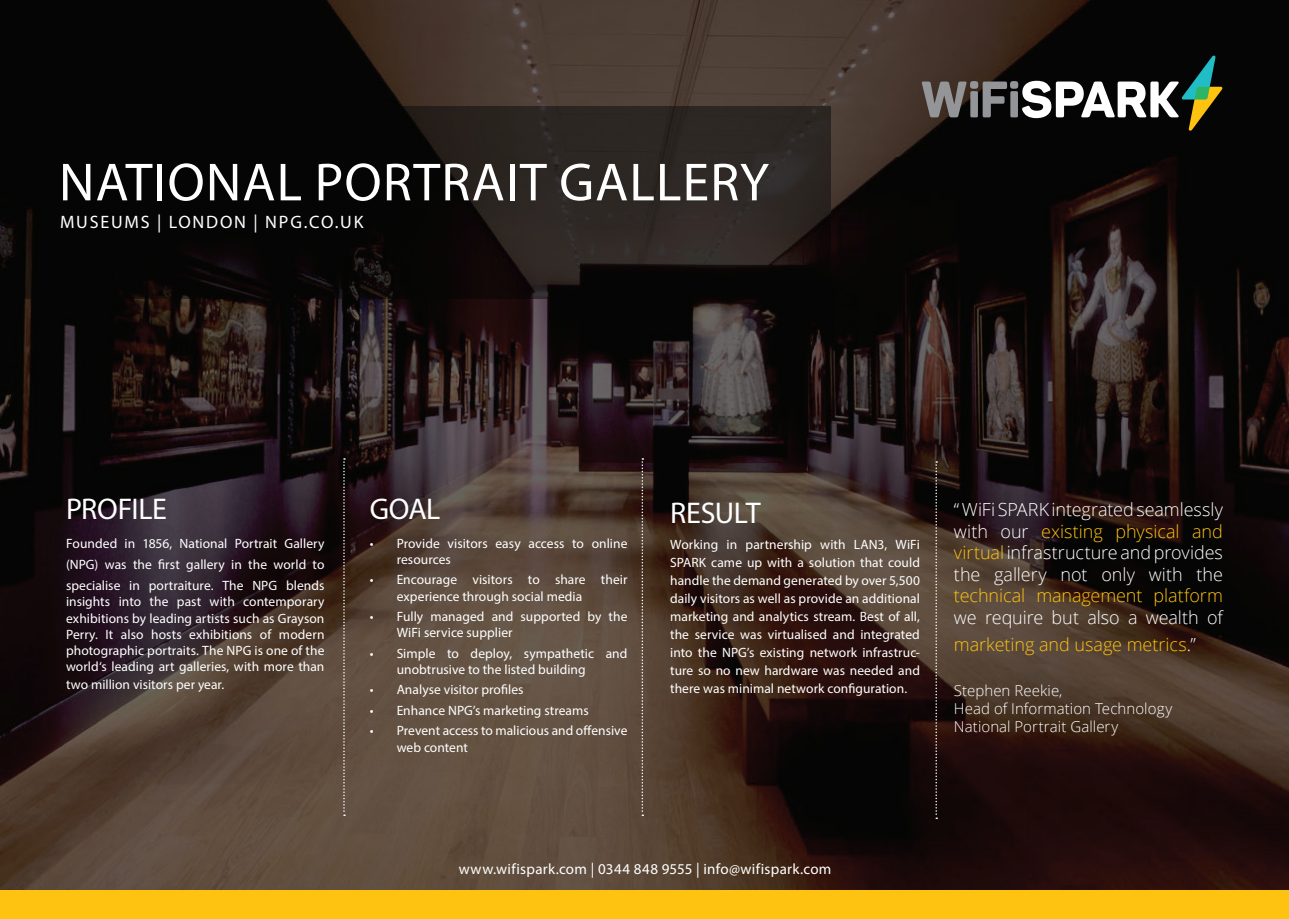
<style>
.page{position:relative;width:1289px;height:919px;background:#fff}
.page>*{position:absolute;margin:0;border:0;box-sizing:border-box;transform-origin:0 0}
.t1{font:54px "Myriad Pro";letter-spacing:.02em;color:#fff}
.t2{font:30px "Myriad Pro";letter-spacing:-.01em;color:#fff}
.t3{font:300 18px/21.6px "Open Sans";letter-spacing:-.005em;color:#fff;text-align:justify}
.t4{font:300 18px "Open Sans";letter-spacing:-.005em;color:#fec210}
.t5{font:18px "Myriad Pro";letter-spacing:.1em;color:#fff}
.t6{font:300 15px/18px "Open Sans";letter-spacing:.005em;color:#fff}
.t7{font:15px "Myriad Pro";letter-spacing:.02em;color:#fff}
.t8{font:13.5px/16.2px "Myriad Pro";letter-spacing:.005em;color:#fff}
.s1{color:#fec210}
</style>
<div class="page">
<img style="left:0;top:0;width:1288px;height:157px">
<img style="left:806px;top:157px;width:482px;height:733px">
<img style="left:0;top:298px;width:806px;height:592px">
<img style="left:0;top:106px;width:830px;height:192px">
<svg style="left:1021px;top:56px;width:201px;height:75px"></svg>
<svg style="left:921px;top:81px;width:45px;height:36px;background:#6d6866"></svg>
<div style="left:970px;top:81px;width:8px;height:8px;background:#939598;border-radius:4px"></div>
<div style="left:970px;top:91px;width:7px;height:26px;background:#939598;border-radius:2px"></div>
<svg style="left:982px;top:81px;width:25px;height:36px"></svg>
<div style="left:1010px;top:81px;width:8px;height:8px;background:#939598;border-radius:4px"></div>
<div style="left:1010px;top:91px;width:7px;height:26px;background:#939598;border-radius:2px"></div>
<svg style="left:343px;top:458px;width:2px;height:358px"></svg>
<svg style="left:935px;top:461px;width:2px;height:358px"></svg>
<svg style="left:641px;top:458px;width:2px;height:358px"></svg>
<div style="left:0;top:890px;width:1288px;height:28px;background:#fec210"></div>
<h1 class="t1" style="left:59px;top:149px;width:711px">NATIONAL PORTRAIT GALLERY</h1>
<h3 class="t5" style="left:60px;top:211px;width:305px">MUSEUMS | LONDON | NPG.CO.UK</h3>
<h2 class="t2" style="left:66px;top:490px;width:102px">PROFILE</h2>
<p class="t8" style="left:66px;top:532px;width:260px;line-height:21px;text-align:justify">Founded in 1856, National Portrait Gallery (NPG) was the first gallery in the world to specialise in portraiture. The NPG blends</p>
<p class="t8" style="left:66px;top:593px;width:260px;text-align:justify">insights into the past with contemporary exhibitions by leading artists such as Grayson Perry. It also hosts exhibitions of modern photographic portraits. The NPG is one of the world‘s leading art galleries, with more than</p>
<p class="t8" style="left:66px;top:676px;width:160px">two million visitors per year.</p>
<h2 class="t2" style="left:369px;top:490px;width:72px">GOAL</h2>
<p class="t8" style="left:396px;top:535px;width:232px;text-indent:-27px">• Provide visitors easy access to online resources</p>
<p class="t8" style="left:396px;top:571px;width:232px;text-indent:-27px">• Encourage visitors to share their experience through social media</p>
<p class="t8" style="left:396px;top:608px;width:232px;text-indent:-27px">• Fully managed and supported by the<br>WiFi service supplier</p>
<p class="t8" style="left:396px;top:645px;width:232px;text-indent:-27px">• Simple to deploy, sympathetic and unobtrusive to the listed building</p>
<p class="t8" style="left:369px;top:681px;width:155px">• Analyse visitor profiles</p>
<p class="t8" style="left:369px;top:702px;width:221px">• Enhance NPG’s marketing streams</p>
<p class="t8" style="left:396px;top:722px;width:232px;text-indent:-27px">• Prevent access to malicious and offensive web content</p>
<h2 class="t2" style="left:670px;top:494px;width:92px">RESULT</h2>
<p class="t8" style="left:670px;top:535px;width:251px;line-height:18px;text-align:justify">Working in partnership with LAN3, WiFi SPARK came up with a solution that could handle the demand generated by over 5,500 daily visitors as well as provide an additional marketing and analytics stream. Best of all, the service was virtualised and integrated into the NPG’s existing network infrastruc&shy;ture so no new hardware was needed and there was minimal network configuration.</p>
<h3 class="t3" style="left:954px;top:498px;width:270px">“ WiFi SPARK integrated seamlessly with our <span class="s1">existing physical and virtual</span> infrastructure and provides the gallery not only with the</h3>
<h3 class="t4" style="left:954px;top:583px;width:270px">technical management platform</h3>
<h3 class="t3" style="left:954px;top:603px;width:270px;line-height:27px">we require but also a wealth of <span class="s1">marketing and usage metrics</span>.”</h3>
<p class="t6" style="left:954px;top:681px;width:220px">Stephen Reekie,<br>Head of Information Technology<br>National Portrait Gallery</p>
<p class="t7" style="left:459px;top:859px;width:374px">www.wifispark.com | 0344 848 9555 | info@wifispark.com</p>
</div>
